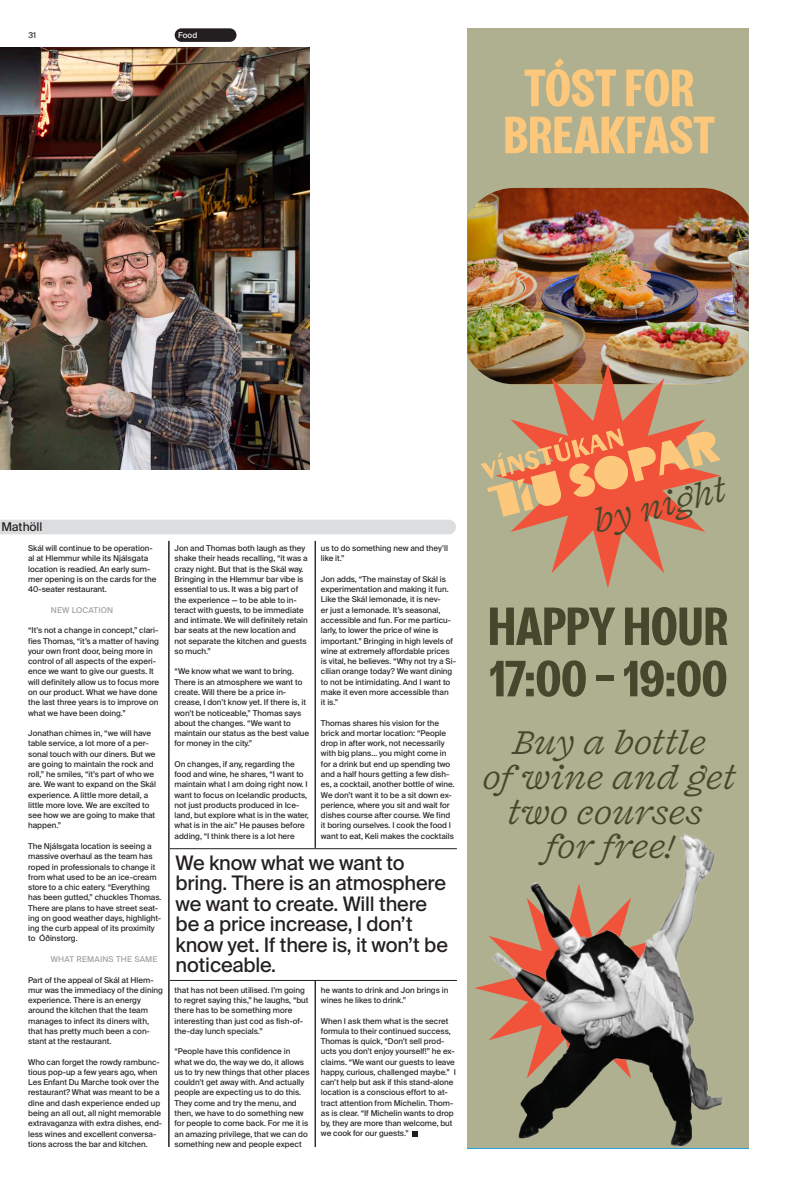
<style>
.page{position:relative;width:794px;height:1191px;background:#fff}
.page>*{position:absolute;margin:0;border:0;box-sizing:border-box;transform-origin:0 0}
.t1{font:700 86.2px "Plakat Grotesk";color:#fdc87c}
.t2{font:700 53.2px "Plakat Grotesk";letter-spacing:-.01em;color:#45482d}
.t3{font:700 52.1px/47px "Plakat Grotesk";letter-spacing:-.01em;color:#fdc87c;text-align:center}
.t4{font:700 50.5px "Plakat Grotesk";letter-spacing:-.01em;color:#45482d}
.t5{font:italic 34.5px "Fragen";color:#45482d}
.t6{font:italic 34.4px/34.9px "Fragen";letter-spacing:-.005em;color:#45482d;text-align:center}
.t7{font:20px/20.5px "Suisse Intl";letter-spacing:-.01em;color:#231f20}
.t8{font:italic 12px "Fragen";letter-spacing:-.02em;color:#fdc87c}
.t9{font:12px "Suisse Intl";letter-spacing:-.005em;color:#231f20}
.t10{font:8px/10.3px "Suisse Intl";color:#231f20}
.t11{font:8px "Suisse Intl";letter-spacing:.025em;color:#9d9fa2}
.t12{font:8px "Suisse Intl";color:#fff}
</style>
<div class="page">
<div style="left:175px;top:28px;width:61px;height:14px;background:#231f20;border-radius:7px"></div>
<svg style="left:0;top:519px;width:456px;height:15px;background:#dddee0"></svg>
<svg style="left:412px;top:1131px;width:5px;height:5px"></svg>
<hr style="left:168px;top:541px;width:1px;height:605px;background:#231f20">
<hr style="left:315px;top:541px;width:1px;height:306px;background:#231f20">
<hr style="left:315px;top:980px;width:1px;height:166px;background:#231f20">
<img style="left:0;top:48px;width:310px;height:421px">
<hr style="left:170px;top:980px;width:287px;height:1px;background:#231f20">
<hr style="left:170px;top:848px;width:287px;height:1px;background:#231f20">
<div style="left:467px;top:28px;width:281px;height:379px;background:#aeb08f"></div>
<div style="left:467px;top:381px;width:281px;height:767px;background:#aeb08f"></div>
<img style="left:475px;top:834px;width:249px;height:313px">
<img style="left:467px;top:188px;width:281px;height:193px">
<svg style="left:495px;top:363px;width:225px;height:225px"></svg>
<svg style="left:481px;top:428px;width:240px;height:88px"></svg>
<p class="t10" style="left:28px;top:30px;width:9px">31</p>
<p class="t12" style="left:178px;top:30px;width:21px">Food</p>
<h1 class="t1" style="left:534px;top:48px;width:154px">TÓST</h1>
<h3 class="t8" style="left:572px;top:139px;width:80px">By Vínstúkan</h3>
<h3 class="t3" style="left:503px;top:65px;width:213px">TÓST FOR<br>BREAKFAST</h3>
<h3 class="t9" style="left:1px;top:519px;width:43px">Mathöll</h3>
<p class="t10" style="left:28px;top:543px;width:130px">Skál will continue to be operation&shy;al at Hlemmur while its Njálsgata location is readied. An early sum&shy;mer opening is on the cards for the<br>40-seater restaurant.</p>
<p class="t11" style="left:51px;top:605px;width:64px">NEW LOCATION</p>
<p class="t10" style="left:28px;top:625px;width:133px">“It’s not a change in concept,” clari&shy;fies Thomas, “it’s a matter of having your own front door, being more in control of all aspects of the experi&shy;ence we want to give our guests. It will definitely allow us to focus more on our product. What we have done the last three years is to improve on what we have been doing.”</p>
<p class="t10" style="left:28px;top:728px;width:129px">Jonathan chimes in, “we will have table service, a lot more of a per&shy;sonal touch with our diners. But we are going to maintain the rock and roll,” he smiles, “it’s part of who we are. We want to expand on the Skál experience. A little more detail, a little more love. We are excited to see how we are going to make that happen.”</p>
<p class="t10" style="left:28px;top:841px;width:135px">The Njálsgata location is seeing a massive overhaul as the team has roped in professionals to change it from what used to be an ice-cream store to a chic eatery. “Everything has been gutted,” chuckles Thomas.<br>There are plans to have street seat&shy;ing on good weather days, highlight&shy;ing the curb appeal of its proximity to Óðinstorg.</p>
<p class="t11" style="left:51px;top:954px;width:108px">WHAT REMAINS THE SAME</p>
<p class="t10" style="left:28px;top:974px;width:136px">Part of the appeal of Skál at Hlem&shy;mur was the immediacy of the dining experience. There is an energy around the kitchen that the team manages to infect its diners with, that has pretty much been a con&shy;stant at the restaurant.</p>
<p class="t10" style="left:28px;top:1056px;width:136px">Who can forget the rowdy rambunc&shy;tious pop-up a few years ago, when Les Enfant Du Marche took over the restaurant? What was meant to be a dine and dash experience ended up being an all out, all night memorable extravaganza with extra dishes, end&shy;less wines and excellent conversa&shy;tions across the bar and kitchen.</p>
<p class="t10" style="left:174px;top:543px;width:135px">Jon and Thomas both laugh as they shake their heads recalling, “it was a crazy night. But that is the Skál way.<br>Bringing in the Hlemmur bar vibe is essential to us. It was a big part of the experience — to be able to in&shy;teract with guests, to be immediate and intimate. We will definitely retain bar seats at the new location and not separate the kitchen and guests so much.”</p>
<p class="t10" style="left:174px;top:666px;width:136px">“We know what we want to bring.<br>There is an atmosphere we want to create. Will there be a price in&shy;crease, I don’t know yet. If there is, it won’t be noticeable,” Thomas says about the changes. “We want to maintain our status as the best value for money in the city.”</p>
<p class="t10" style="left:174px;top:759px;width:136px">On changes, if any, regarding the food and wine, he shares, “I want to maintain what I am doing right now. I want to focus on Icelandic products, not just products produced in Ice&shy;land, but explore what is in the water, what is in the air.” He pauses before adding, “I think there is a lot here</p>
<p class="t10" style="left:321px;top:543px;width:129px">us to do something new and they’ll like it.”</p>
<p class="t10" style="left:321px;top:574px;width:137px">Jon adds, “The mainstay of Skál is experimentation and making it fun.<br>Like the Skál lemonade, it is nev-<br>er just a lemonade. It’s seasonal, accessible and fun. For me particu&shy;larly, to lower the price of wine is important.” Bringing in high levels of wine at extremely affordable prices is vital, he believes. “Why not try a Si&shy;cilian orange today? We want dining to not be intimidating. And I want to make it even more accessible than<br>it is.”</p>
<p class="t10" style="left:321px;top:717px;width:135px">Thomas shares his vision for the brick and mortar location: “People drop in after work, not necessarily with big plans… you might come in for a drink but end up spending two and a half hours getting a few dish&shy;es, a cocktail, another bottle of wine.<br>We don’t want it to be a sit down ex&shy;perience, where you sit and wait for dishes course after course. We find it boring ourselves. I cook the food I want to eat, Keli makes the cocktails</p>
<h3 class="t7" style="left:176px;top:852px;width:274px">We know what we want to bring. There is an atmosphere we want to create. Will there be a price increase, I don’t know yet. If there is, it won’t be noticeable.</h3>
<p class="t10" style="left:174px;top:984px;width:135px">that has not been utilised. I’m going to regret saying this,” he laughs, “but there has to be something more interesting than just cod as fish-of&shy;the-day lunch specials.”</p>
<p class="t10" style="left:174px;top:1046px;width:137px">“People have this confidence in what we do, the way we do, it allows us to try new things that other places couldn’t get away with. And actually people are expecting us to do this.<br>They come and try the menu, and then, we have to do something new for people to come back. For me it is an amazing privilege, that we can do something new and people expect</p>
<p class="t10" style="left:321px;top:984px;width:129px">he wants to drink and Jon brings in wines he likes to drink.”</p>
<p class="t10" style="left:321px;top:1015px;width:136px">When I ask them what is the secret formula to their continued success, Thomas is quick, “Don’t sell prod&shy;ucts you don’t enjoy yourself!” he ex&shy;claims. “We want our guests to leave happy, curious, challenged maybe.” I can’t help but ask if this stand-alone location is a conscious effort to at&shy;tract attention from Michelin. Thom&shy;as is clear. “If Michelin wants to drop by, they are more than welcome, but we cook for our guests.”</p>
<h3 class="t5" style="left:588px;top:498px;width:138px;rotate:-14deg">by night</h3>
<h2 class="t2" style="left:488px;top:595px;width:242px">HAPPY HOUR</h2>
<h3 class="t4" style="left:489px;top:649px;width:240px">17:00 - 19:00</h3>
<h3 class="t6" style="left:482px;top:723px;width:255px">Buy a bottle<br>of wine and get two courses<br>for free!</h3>
</div>
